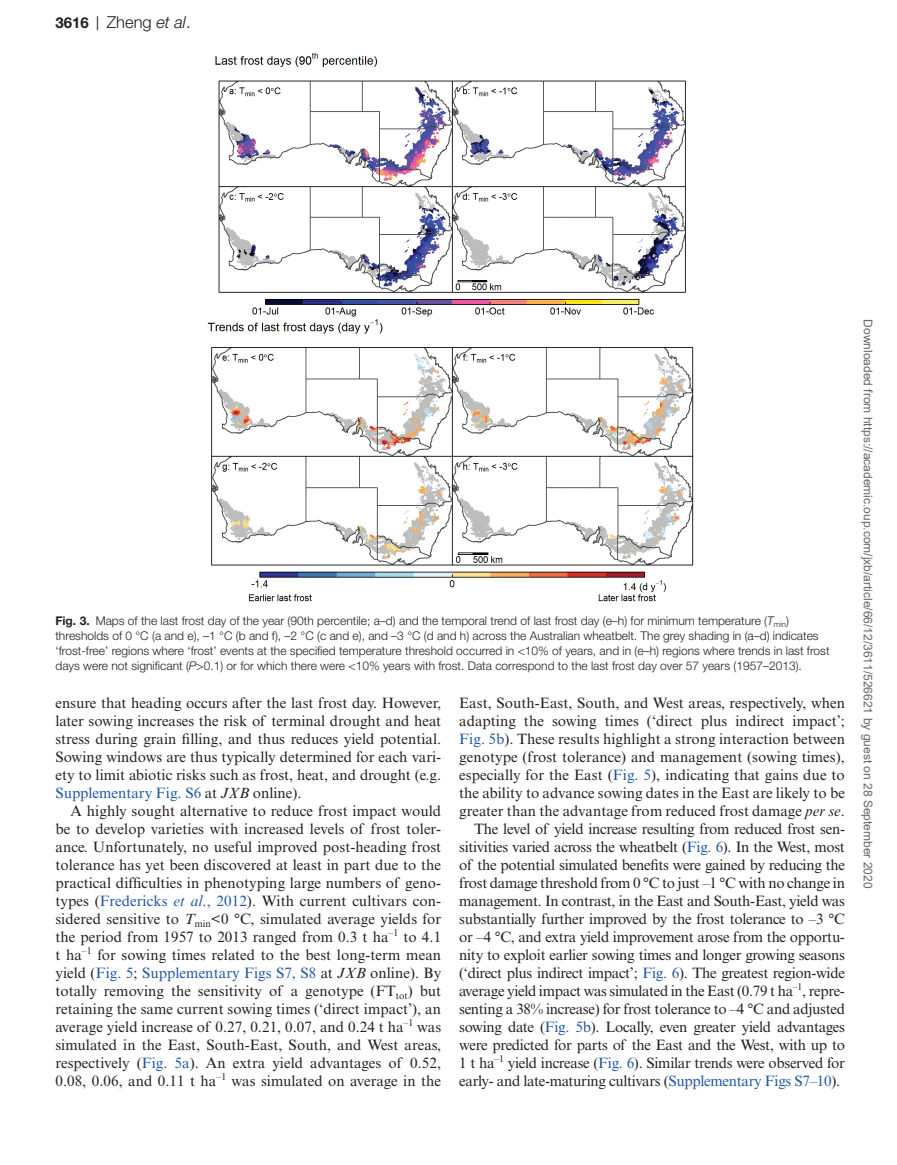
<style>
.page{position:relative;width:897px;height:1165px;background:#fff}
.page>*{position:absolute;margin:0;border:0;box-sizing:border-box;transform-origin:0 0}
.t1{font:300 16.5px "Helvetica Neue LT Std";color:#231f20}
.t2{font:15px/18px "Times New Roman MT Std";letter-spacing:-.02em;color:#231f20;text-align:justify}
.t3{font:15px "Times New Roman MT Std";letter-spacing:.005em;color:#231f20}
.t4{font:300 12px/15px "Helvetica Neue LT Std";color:#231f20}
.t5{font:12px "Arial";color:#666}
.s1{font-weight:700;font-size:15px}
.s2{font-family:"Times New Roman MT Std";font-weight:400;font-size:15px}
.s3{font-style:italic}
.s4{font-weight:700}
.s5{color:#1e56a6}
.s6{font-style:italic;color:#1e56a6}
</style>
<div class="page">
<img style="left:207px;top:52px;width:486px;height:549px">
<p class="t1" style="left:55px;top:12px;width:137px"><span class="s1">3616</span> <span class="s2">|</span> Zheng <span class="s3">et al</span>.</p>
<p class="t4" style="left:55px;top:613px;width:775px"><span class="s4">Fig. 3.</span> Maps of the last frost day of the year (90th percentile; a–d) and the temporal trend of last frost day (e–h) for minimum temperature (<span class="s3">T</span><sub>min</sub>) thresholds of 0 °C (a and e), –1 °C (b and f), –2 °C (c and e), and –3 °C (d and h) across the Australian wheatbelt. The grey shading in (a–d) indicates ‘frost-free’ regions where ‘frost’ events at the specified temperature threshold occurred in &lt;10% of years, and in (e–h) regions where trends in last frost days were not significant (<span class="s3">P</span>&gt;0.1) or for which there were &lt;10% years with frost. Data correspond to the last frost day over 57 years (1957–2013).</p>
<p class="t2" style="left:55px;top:693px;width:387px">ensure that heading occurs after the last frost day. However, later sowing increases the risk of terminal drought and heat stress during grain filling, and thus reduces yield potential.<br>Sowing windows are thus typically determined for each vari&shy;ety to limit abiotic risks such as frost, heat, and drought (e.g.<br><span class="s5">Supplementary Fig. S6</span> at <span class="s3">JXB</span> online).</p>
<p class="t2" style="left:55px;top:801px;width:387px;text-indent:15px">A highly sought alternative to reduce frost impact would be to develop varieties with increased levels of frost toler&shy;ance. Unfortunately, no useful improved post-heading frost tolerance has yet been discovered at least in part due to the practical difficulties in phenotyping large numbers of geno&shy;types (<span class="s5">Fredericks</span> <span class="s6">et al</span><span class="s5">., 2012</span>). With current cultivars con&shy;sidered sensitive to <span class="s3">T</span><sub>min</sub>&lt;0 °C, simulated average yields for the period from 1957 to 2013 ranged from 0.3 t ha<sup>–1</sup> to 4.1 t ha<sup>–1</sup> for sowing times related to the best long-term mean yield (<span class="s5">Fig. 5</span>; <span class="s5">Supplementary Figs S7, S8</span> at <span class="s3">JXB</span> online). By totally removing the sensitivity of a genotype (FT<sub>tot</sub>) but retaining the same current sowing times (‘direct impact’), an average yield increase of 0.27, 0.21, 0.07, and 0.24 t ha<sup>–1</sup> was simulated in the East, South-East, South, and West areas, respectively (<span class="s5">Fig. 5a</span>). An extra yield advantages of 0.52, 0.08, 0.06, and 0.11 t ha<sup>–1</sup> was simulated on average in the</p>
<p class="t3" style="left:459px;top:694px;width:387px">East, South-East, South, and West areas, respectively, when</p>
<p class="t3" style="left:459px;top:712px;width:387px">adapting the sowing times (‘direct plus indirect impact’;</p>
<p class="t3" style="left:459px;top:730px;width:387px"><span class="s5">Fig. 5b</span>). These results highlight a strong interaction between</p>
<p class="t3" style="left:459px;top:748px;width:387px">genotype (frost tolerance) and management (sowing times),</p>
<p class="t3" style="left:459px;top:766px;width:387px">especially for the East (<span class="s5">Fig. 5</span>), indicating that gains due to</p>
<p class="t3" style="left:459px;top:784px;width:387px">the ability to advance sowing dates in the East are likely to be</p>
<p class="t3" style="left:459px;top:802px;width:387px">greater than the advantage from reduced frost damage <span class="s3">per se</span>.</p>
<p class="t2" style="left:474px;top:819px;width:372px">The level of yield increase resulting from reduced frost sen-</p>
<p class="t2" style="left:459px;top:837px;width:387px">sitivities varied across the wheatbelt (<span class="s5">Fig. 6</span>). In the West, most</p>
<p class="t2" style="left:459px;top:855px;width:387px">of the potential simulated benefits were gained by reducing the</p>
<p class="t2" style="left:459px;top:873px;width:387px">frost damage threshold from 0 °C to just –1 °C with no change in</p>
<p class="t2" style="left:459px;top:891px;width:387px">management. In contrast, in the East and South-East, yield was</p>
<p class="t2" style="left:459px;top:909px;width:387px">substantially further improved by the frost tolerance to –3 °C</p>
<p class="t2" style="left:459px;top:927px;width:387px">or –4 °C, and extra yield improvement arose from the opportu-</p>
<p class="t2" style="left:459px;top:945px;width:387px">nity to exploit earlier sowing times and longer growing seasons</p>
<p class="t2" style="left:459px;top:963px;width:387px">(‘direct plus indirect impact’; <span class="s5">Fig. 6</span>). The greatest region-wide</p>
<p class="t2" style="left:459px;top:981px;width:387px">average yield impact was simulated in the East (0.79 t ha<sup>–1</sup>, repre-</p>
<p class="t2" style="left:459px;top:999px;width:387px">senting a 38% increase) for frost tolerance to –4 °C and adjusted</p>
<p class="t2" style="left:459px;top:1017px;width:387px">sowing date (<span class="s5">Fig. 5b</span>). Locally, even greater yield advantages</p>
<p class="t2" style="left:459px;top:1035px;width:387px">were predicted for parts of the East and the West, with up to</p>
<p class="t2" style="left:459px;top:1053px;width:387px">1 t ha<sup>–1</sup> yield increase (<span class="s5">Fig. 6</span>). Similar trends were observed for</p>
<p class="t2" style="left:459px;top:1071px;width:382px">early- and late-maturing cultivars (<span class="s5">Supplementary Figs S7–10</span>).</p>
<p class="t5" style="left:872px;top:319px;width:570px;rotate:90deg">Downloaded from https://academic.oup.com/jxb/article/66/12/3611/526621 by guest on 28 September 2020</p>
</div>
